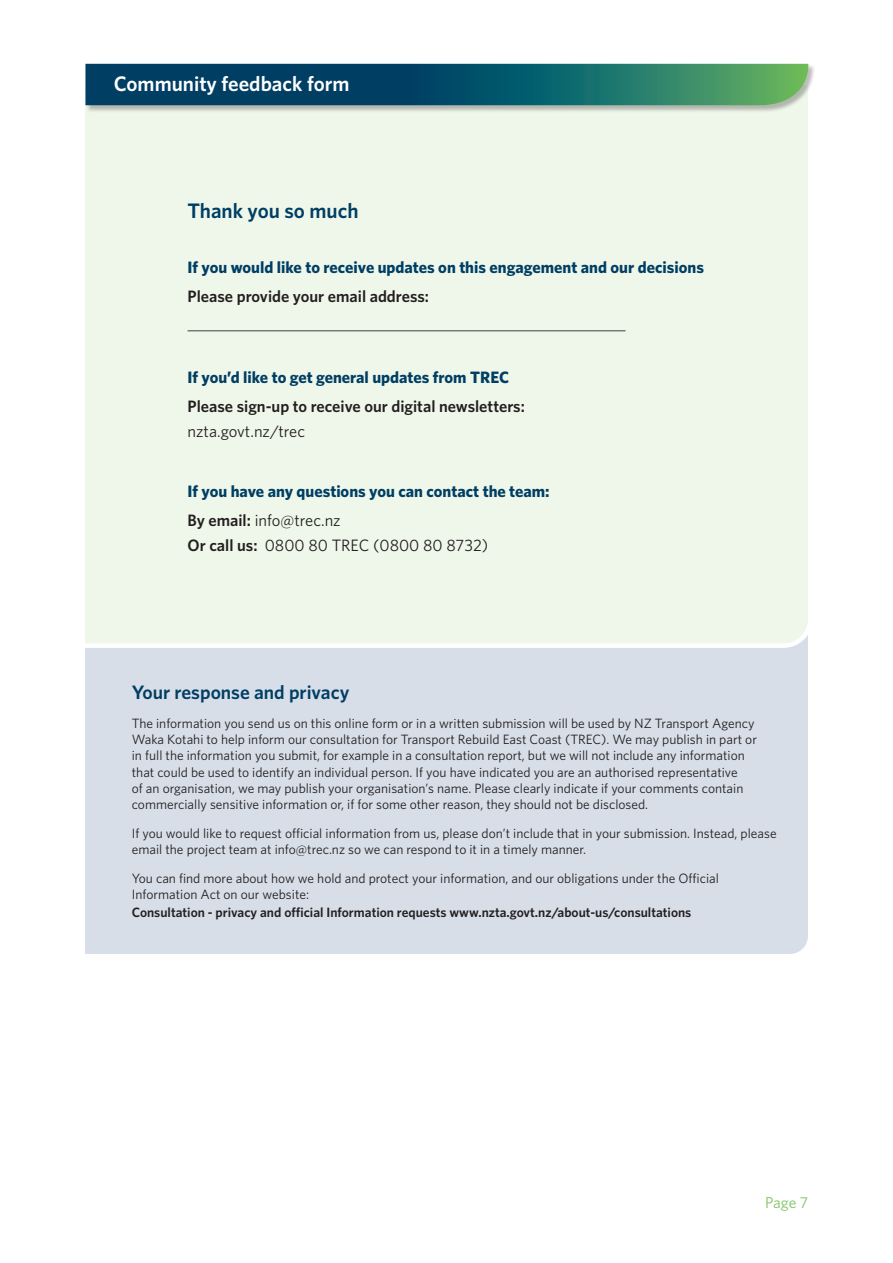
<style>
.page{position:relative;width:893px;height:1263px;background:#fff}
.page>*{position:absolute;margin:0;border:0;box-sizing:border-box;transform-origin:0 0}
.t1{font:600 21px "Whitney";color:#fff}
.t2{font:600 21px "Whitney";color:#003e64}
.t3{font:600 19.5px "Whitney";color:#003e64}
.t4{font:700 16.5px "Whitney";color:#003e64}
.t5{font:600 16.5px "Whitney";color:#231f20}
.t6{font:16.5px "Whitney";color:#231f20}
.body{font:15.75px "Whitney";color:#7fc563}
.t7{font:13.5px/16.2px "Whitney";color:#231f20}
.t8{font:600 13.5px "Whitney";color:#231f20}
.s1{font-weight:600}
</style>
<div class="page">
<div style="left:85px;top:650px;width:723px;height:304px;background:#d7dee8"></div>
<div style="left:85px;top:63px;width:724px;height:587px;background:#eff7ea"></div>
<div style="left:86px;top:64px;width:729px;height:48px;background:#231f20;opacity:.3"></div>
<svg style="left:85px;top:64px;width:723px;height:41px;background:#155e67"></svg>
<hr style="left:188px;top:330px;width:437px;height:1px;background:#3e3e3f">
<p class="t1" style="left:114px;top:69px;width:237px">Community feedback form</p>
<p class="t2" style="left:188px;top:196px;width:173px">Thank you so much</p>
<p class="t4" style="left:188px;top:256px;width:518px">If you would like to receive updates on this engagement and our decisions</p>
<p class="t5" style="left:188px;top:285px;width:243px">Please provide your email address:</p>
<p class="t4" style="left:188px;top:366px;width:323px">If you’d like to get general updates from TREC</p>
<p class="t5" style="left:188px;top:395px;width:339px">Please sign-up to receive our digital newsletters:</p>
<p class="t6" style="left:188px;top:421px;width:119px">nzta.govt.nz/trec</p>
<p class="t4" style="left:188px;top:480px;width:364px">If you have any questions you can contact the team:</p>
<p class="t6" style="left:188px;top:509px;width:155px"><span class="s1">By email:</span> info@trec.nz</p>
<p class="t6" style="left:188px;top:535px;width:302px"><span class="s1">Or call us:</span> 0800 80 TREC (0800 80 8732)</p>
<p class="t3" style="left:132px;top:679px;width:219px">Your response and privacy</p>
<p class="t7" style="left:132px;top:715px;width:627px">The information you send us on this online form or in a written submission will be used by NZ Transport Agency Waka Kotahi to help inform our consultation for Transport Rebuild East Coast (TREC). We may publish in part or in full the information you submit, for example in a consultation report, but we will not include any information that could be used to identify an individual person. If you have indicated you are an authorised representative<br>of an organisation, we may publish your organisation’s name. Please clearly indicate if your comments contain commercially sensitive information or, if for some other reason, they should not be disclosed.</p>
<p class="t7" style="left:132px;top:825px;width:646px">If you would like to request official information from us, please don’t include that in your submission. Instead, please email the project team at info@trec.nz so we can respond to it in a timely manner.</p>
<p class="t7" style="left:132px;top:870px;width:589px">You can find more about how we hold and protect your information, and our obligations under the Official<br>Information Act on our website:</p>
<p class="t8" style="left:132px;top:904px;width:561px">Consultation - privacy and official Information requests www.nzta.govt.nz/about-us/consultations</p>
<p class="body" style="left:765px;top:1192px;width:45px">Page 7</p>
</div>
